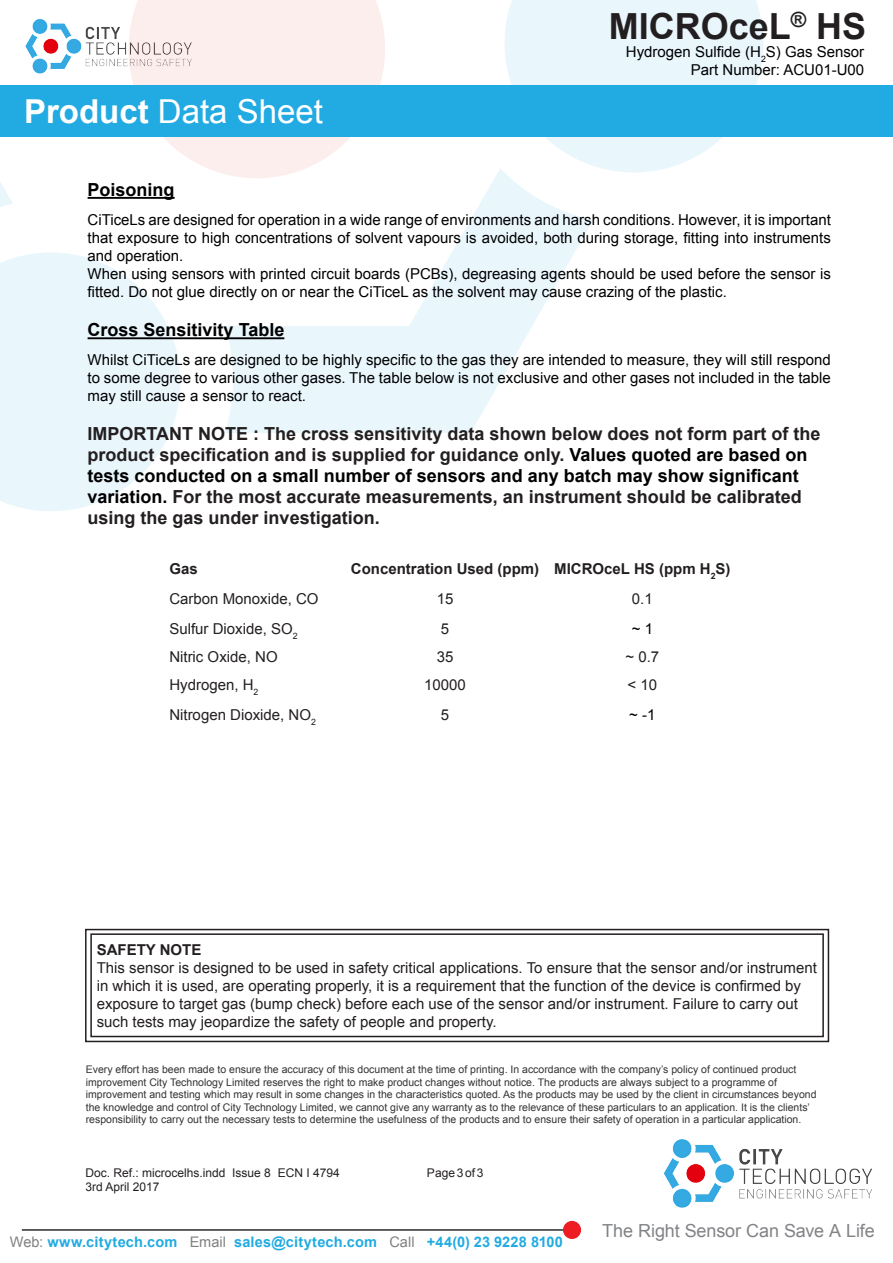
<style>
.page{position:relative;width:893px;height:1263px;background:#fff}
.page>*{position:absolute;margin:0;border:0;box-sizing:border-box;transform-origin:0 0}
.t1{font:700 36px "Arial";color:#231f20}
.t2{font:33px "Arial";color:#fff}
.Body_text__first_par{font:700 18px/21px "Arial";color:#231f20}
.t3{font:700 18px "Arial";color:#000}
.t4{font:18px "Arial";letter-spacing:-.005em;color:#818386}
.t5{font:15px/18px "Arial";color:#000;text-align:justify}
.t6{font:15px/18px "Arial";color:#231f20}
.t7{font:700 15px "Arial";color:#231f20}
.t8{font:700 14.55px "Arial";letter-spacing:.015em;color:#22abe2}
.t9{font:12px "Arial";color:#231f20}
.t10{font:10.5px/12.6px "Arial";color:#333}
.s1{font-weight:700}
.s2{color:#000}
.s3{font-weight:400;color:#808181}
</style>
<div class="page">
<hr style="left:22px;top:1229px;width:553px;height:2px;background:#4b4c4d">
<div style="left:563px;top:1221px;width:18px;height:18px;background:#ee1d23;border-radius:50%"></div>
<img style="left:664px;top:1139px;width:208px;height:69px">
<img style="left:25px;top:19px;width:103px;height:55px">
<svg style="left:225px;top:169px;width:368px;height:264px"></svg>
<svg style="left:0;top:136px;width:13px;height:71px"></svg>
<svg style="left:0;top:252px;width:180px;height:259px;fill:#e9f6fc"></svg>
<svg style="left:504px;top:0;width:259px;height:172px"></svg>
<svg style="left:128px;top:0;width:257px;height:178px;fill:#fdeeee"></svg>
<div style="left:0;top:85px;width:893px;height:51px;background:#22abe2"></div>
<hr style="left:88px;top:197px;width:87px;height:2px;background:#000">
<hr style="left:88px;top:337px;width:196px;height:2px;background:#000">
<div style="left:85px;top:929px;width:744px;height:113px;border:2px solid #231f20"></div>
<div style="left:90px;top:933px;width:734px;height:104px;border:2px solid #231f20"></div>
<h2 class="t2" style="left:24px;top:90px;width:300px"><span class="s1">Product</span> Data Sheet</h2>
<h1 class="t1" style="left:609px;top:2px;width:259px">MICROceL<sup>®</sup> HS</h1>
<p class="t5" style="left:626px;top:43px;width:240px;text-align:right">Hydrogen Sulfide (H<sub>2</sub>S) Gas Sensor<br>Part Number: ACU01-U00</p>
<p class="t3" style="left:88px;top:178px;width:89px">Poisoning</p>
<p class="t5" style="left:88px;top:211px;width:745px">CiTiceLs are designed for operation in a wide range of environments and harsh conditions. However, it is important that exposure to high concentrations of solvent vapours is avoided, both during storage, fitting into instruments and operation.</p>
<p class="t5" style="left:88px;top:265px;width:745px">When using sensors with printed circuit boards (PCBs), degreasing agents should be used before the sensor is fitted. Do not glue directly on or near the CiTiceL as the solvent may cause crazing of the plastic.</p>
<p class="t3" style="left:88px;top:318px;width:198px">Cross Sensitivity Table</p>
<p class="t5" style="left:88px;top:351px;width:745px">Whilst CiTiceLs are designed to be highly specific to the gas they are intended to measure, they will still respond to some degree to various other gases. The table below is not exclusive and other gases not included in the table may still cause a sensor to react.</p>
<p class="Body_text__first_par" style="left:88px;top:424px;width:734px">IMPORTANT NOTE : The cross sensitivity data shown below does not form part of the product specification and is supplied for guidance only. <span class="s2">Values quoted are based on tests conducted on a small number of sensors and any batch may show significant variation.</span> For the most accurate measurements, an instrument should be calibrated using the gas under investigation.</p>
<p class="t7" style="left:169px;top:559px;width:30px">Gas</p>
<p class="t7" style="left:351px;top:559px;width:190px">Concentration Used (ppm)</p>
<p class="t7" style="left:554px;top:559px;width:178px">MICROceL HS (ppm H<sub>2</sub>S)</p>
<p class="t6" style="left:169px;top:590px;width:151px">Carbon Monoxide, CO</p>
<p class="t6" style="left:437px;top:590px;width:18px">15</p>
<p class="t6" style="left:632px;top:590px;width:22px">0.1</p>
<p class="t6" style="left:169px;top:620px;width:130px">Sulfur Dioxide, SO<sub>2</sub></p>
<p class="t6" style="left:441px;top:620px;width:10px">5</p>
<p class="t5" style="left:632px;top:620px;width:23px">~ 1</p>
<p class="t6" style="left:169px;top:648px;width:110px">Nitric Oxide, NO</p>
<p class="t6" style="left:437px;top:648px;width:18px">35</p>
<p class="t6" style="left:625px;top:648px;width:35px">~ 0.7</p>
<p class="t6" style="left:169px;top:676px;width:91px">Hydrogen, H<sub>2</sub></p>
<p class="t6" style="left:424px;top:676px;width:43px">10000</p>
<p class="t6" style="left:628px;top:676px;width:31px">&lt; 10</p>
<p class="t6" style="left:169px;top:706px;width:148px">Nitrogen Dioxide, NO<sub>2</sub></p>
<p class="t6" style="left:441px;top:706px;width:10px">5</p>
<p class="t5" style="left:629px;top:706px;width:28px">~ -1</p>
<p class="t7" style="left:97px;top:940px;width:106px">SAFETY NOTE</p>
<p class="t6" style="left:97px;top:959px;width:722px">This sensor is designed to be used in safety critical applications. To ensure that the sensor and/or instrument in which it is used, are operating properly, it is a requirement that the function of the device is confirmed by</p>
<p class="t6" style="left:97px;top:995px;width:703px">exposure to target gas (bump check) before each use of the sensor and/or instrument. Failure to carry out such tests may jeopardize the safety of people and property.</p>
<p class="t10" style="left:86px;top:1063px;width:732px">Every effort has been made to ensure the accuracy of this document at the time of printing. In accordance with the company’s policy of continued product improvement City Technology Limited reserves the right to make product changes without notice. The products are always subject to a programme of improvement and testing which may result in some changes in the characteristics quoted. As the products may be used by the client in circumstances beyond the knowledge and control of City Technology Limited, we cannot give any warranty as to the relevance of these particulars to an application. It is the clients’ responsibility to carry out the necessary tests to determine the usefulness of the products and to ensure their safety of operation in a particular application.</p>
<p class="t9" style="left:86px;top:1164px;width:256px">Doc. Ref.: microcelhs.indd Issue 8 ECN I 4794</p>
<p class="t9" style="left:427px;top:1164px;width:58px">Page 3 of 3</p>
<p class="t9" style="left:86px;top:1179px;width:76px">3rd April 2017</p>
<p class="t8" style="left:10px;top:1232px;width:555px"><span class="s3">Web:</span> www.citytech.com <span class="s3">Email</span> sales@citytech.com <span class="s3">Call</span> +44(0) 23 9228 8100</p>
<p class="t4" style="left:602px;top:1219px;width:274px">The Right Sensor Can Save A Life</p>
</div>
